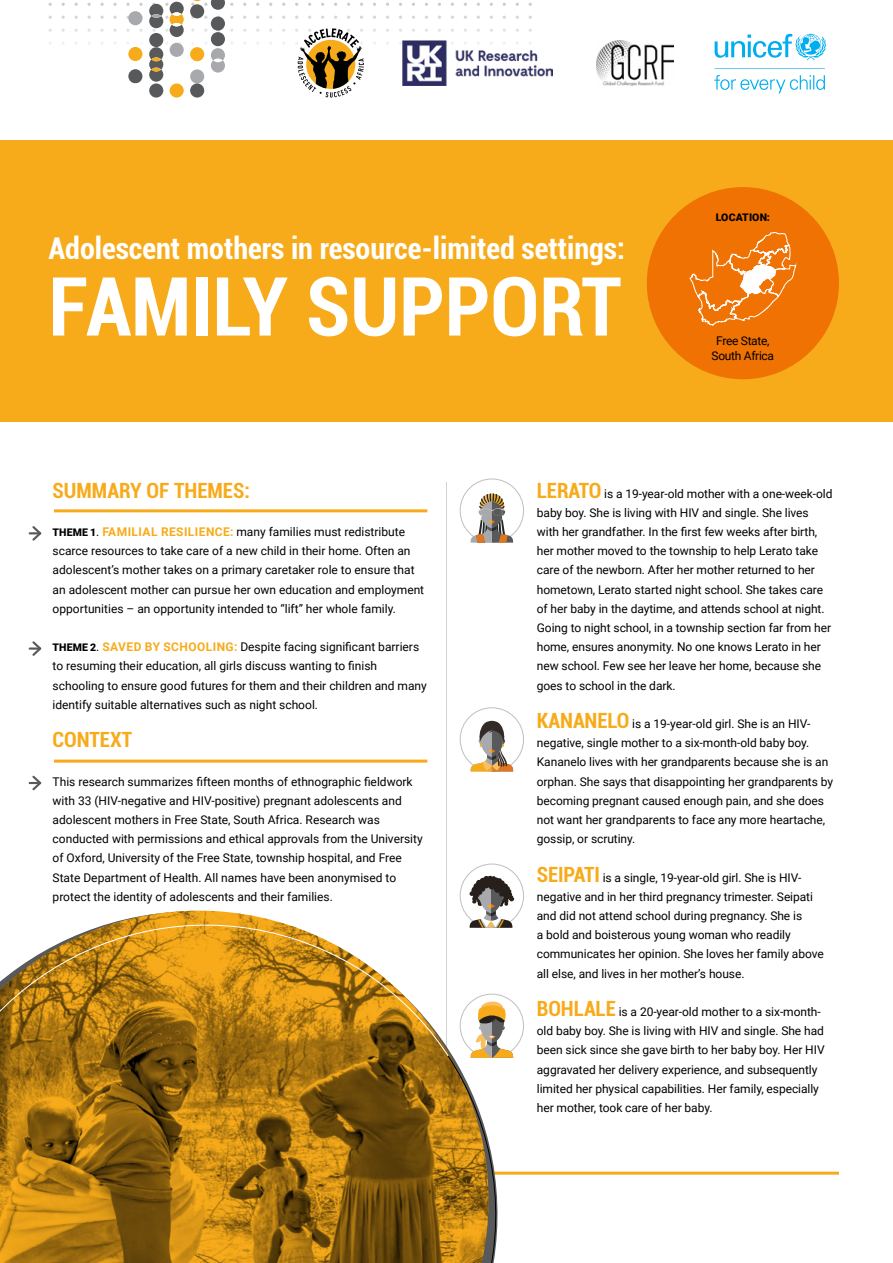
<style>
.page{position:relative;width:893px;height:1263px;background:#fff}
.page>*{position:absolute;margin:0;border:0;box-sizing:border-box;transform-origin:0 0}
.t1{font:700 condensed 81.6px "Roboto";color:#fff}
.t2{font:700 condensed 30px "Roboto";color:#fff}
.t3{font:700 condensed 21px "Roboto";color:#f7ab1a}
.t4{font:12px/19.2px "Roboto";letter-spacing:-.005em;color:#000}
.t5{font:12px/15px "Roboto";letter-spacing:-.025em;color:#000;text-align:center}
.t6{font:900 10.5px "Roboto";letter-spacing:.01em;color:#000}
.s1{font-weight:900;font-size:10.5px}
.s2{font-weight:700;color:#f7ab1a}
.s3{font-weight:700;font-stretch:condensed;font-size:21px;color:#f7ab1a}
</style>
<div class="page">
<div style="left:0;top:140px;width:893px;height:282px;background:#f7ab1a"></div>
<hr style="left:54px;top:1172px;width:785px;height:3px;background:#f7ab1a">
<svg style="left:30px;top:526px;width:12px;height:15px"></svg>
<svg style="left:30px;top:641px;width:12px;height:15px"></svg>
<svg style="left:30px;top:775px;width:12px;height:16px"></svg>
<hr style="left:54px;top:509px;width:373px;height:3px;background:#f7ab1a">
<hr style="left:54px;top:760px;width:373px;height:3px;background:#f7ab1a">
<div style="left:647px;top:187px;width:192px;height:192px;background:#ef7202;border-radius:50%"></div>
<svg style="left:689px;top:232px;width:108px;height:94px"></svg>
<div style="left:460px;top:479px;width:64px;height:64px;border:1px solid #bfbfbf;border-radius:50%"></div>
<svg style="left:471px;top:493px;width:42px;height:50px"></svg>
<div style="left:460px;top:707px;width:64px;height:64px;border:1px solid #bfbfbf;border-radius:50%"></div>
<svg style="left:471px;top:721px;width:42px;height:50px"></svg>
<hr style="left:446px;top:482px;width:1px;height:630px;background:#d1d3d4">
<svg style="left:295px;top:2px;width:237px;height:96px"></svg>
<img style="left:403px;top:41px;width:149px;height:44px">
<img style="left:596px;top:41px;width:77px;height:44px">
<svg style="left:49px;top:0;width:236px;height:98px"></svg>
<svg style="left:459px;top:875px;width:65px;height:300px"></svg>
<img style="left:0;top:911px;width:514px;height:352px">
<svg style="left:0;top:910px;width:449px;height:276px"></svg>
<svg style="left:51px;top:1055px;width:459px;height:208px"></svg>
<svg style="left:715px;top:34px;width:111px;height:26px"></svg>
<svg style="left:714px;top:68px;width:111px;height:1px"></svg>
<svg style="left:714px;top:75px;width:111px;height:18px"></svg>
<h2 class="t2" style="left:49px;top:228px;width:578px">Adolescent mothers in resource-limited settings:</h2>
<h1 class="t1" style="left:49px;top:249px;width:574px">FAMILY SUPPORT</h1>
<p class="t6" style="left:716px;top:210px;width:56px">LOCATION:</p>
<p class="t5" style="left:712px;top:333px;width:64px">Free State,<br>South Africa</p>
<h3 class="t3" style="left:53px;top:475px;width:199px">SUMMARY OF THEMES:</h3>
<p class="t4" style="left:53px;top:522px;width:373px"><span class="s1">THEME 1</span>. <span class="s2">FAMILIAL RESILIENCE:</span> many families must redistribute scarce resources to take care of a new child in their home. Often an adolescent’s mother takes on a primary caretaker role to ensure that an adolescent mother can pursue her own education and employment opportunities – an opportunity intended to “lift” her whole family.</p>
<p class="t4" style="left:53px;top:637px;width:376px"><span class="s1">THEME 2</span>. <span class="s2">SAVED BY SCHOOLING:</span> Despite facing significant barriers to resuming their education, all girls discuss wanting to finish schooling to ensure good futures for them and their children and many identify suitable alternatives such as night school.</p>
<h3 class="t3" style="left:53px;top:725px;width:81px">CONTEXT</h3>
<p class="t4" style="left:53px;top:771px;width:372px">This research summarizes fifteen months of ethnographic fieldwork with 33 (HIV-negative and HIV-positive) pregnant adolescents and adolescent mothers in Free State, South Africa. Research was conducted with permissions and ethical approvals from the University of Oxford, University of the Free State, township hospital, and Free State Department of Health. All names have been anonymised to protect the identity of adolescents and their families.</p>
<p class="t4" style="left:537px;top:483px;width:297px"><span class="s3">LERATO</span> is a 19-year-old mother with a one-week-old baby boy. She is living with HIV and single. She lives with her grandfather. In the first few weeks after birth, her mother moved to the township to help Lerato take care of the newborn. After her mother returned to her hometown, Lerato started night school. She takes care of her baby in the daytime, and attends school at night.<br>Going to night school, in a township section far from her home, ensures anonymity. No one knows Lerato in her new school. Few see her leave her home, because she goes to school in the dark.</p>
<p class="t4" style="left:537px;top:714px;width:298px"><span class="s3">KANANELO</span> is a 19-year-old girl. She is an HIV&shy;negative, single mother to a six-month-old baby boy.<br>Kananelo lives with her grandparents because she is an orphan. She says that disappointing her grandparents by becoming pregnant caused enough pain, and she does not want her grandparents to face any more heartache, gossip, or scrutiny.</p>
<p class="t4" style="left:537px;top:867px;width:288px"><span class="s3">SEIPATI</span> is a single, 19-year-old girl. She is HIV&shy;negative and in her third pregnancy trimester. Seipati and did not attend school during pregnancy. She is<br>a bold and boisterous young woman who readily communicates her opinion. She loves her family above all else, and lives in her mother’s house.</p>
<p class="t4" style="left:537px;top:1002px;width:289px"><span class="s3">BOHLALE</span> is a 20-year-old mother to a six-month&shy;old baby boy. She is living with HIV and single. She had been sick since she gave birth to her baby boy. Her HIV aggravated her delivery experience, and subsequently limited her physical capabilities. Her family, especially her mother, took care of her baby.</p>
</div>
